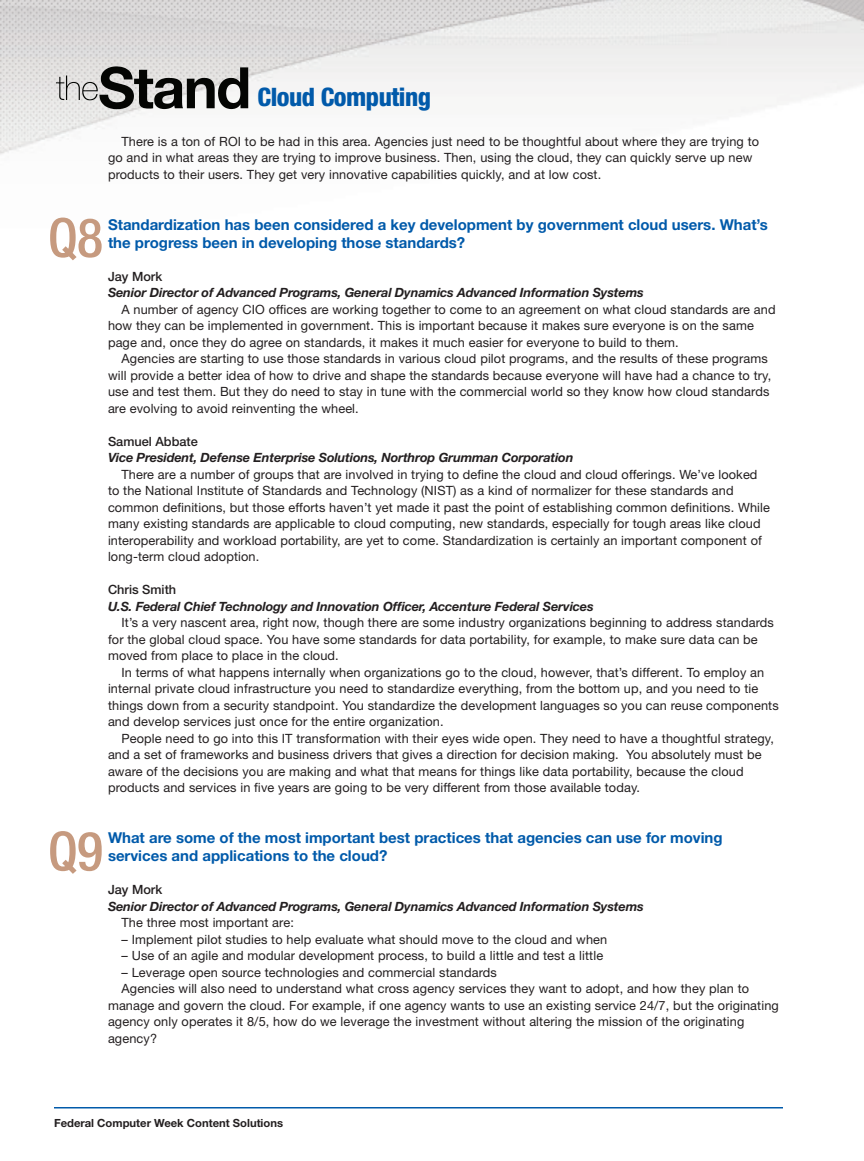
<style>
.page{position:relative;width:864px;height:1161px;background:#fff}
.page>*{position:absolute;margin:0;border:0;box-sizing:border-box;transform-origin:0 0}
.t1{font:500 condensed 54px "Helvetica Neue LT Std";color:#c69a7f}
.t2{font:800 condensed 25.5px "Helvetica Neue LT Std";letter-spacing:-.02em;color:#015aaa}
.Question{font:700 15px/18px "Helvetica Neue LT Std";color:#015aaa}
.Answer_Indent{font:12.75px/16.5px "Helvetica Neue LT Std";letter-spacing:.01em;color:#231f20}
.Answer_Indent-2{font:italic 700 12.75px "Helvetica Neue LT Std";letter-spacing:-.01em;color:#231f20}
.Answer_Indent-3{font:500 12.75px "Helvetica Neue LT Std";color:#231f20}
.Answer_Indent-4{font:700 11.25px "Helvetica Neue LT Std";color:#231f20}
</style>
<div class="page">
<img style="left:0;top:0;width:864px;height:155px">
<img style="left:99px;top:67px;width:31px;height:42px">
<img style="left:101px;top:66px;width:14px;height:23px">
<hr style="left:54px;top:1107px;width:729px;height:1px;background:#015aaa">
<p class="t2" style="left:258px;top:81px;width:175px">Cloud Computing</p>
<p class="Answer_Indent" style="left:108px;top:133px;width:653px;text-indent:14px">There is a ton of ROI to be had in this area. Agencies just need to be thoughtful about where they are trying to go and in what areas they are trying to improve business. Then, using the cloud, they can quickly serve up new products to their users. They get very innovative capabilities quickly, and at low cost.</p>
<p class="Question" style="left:108px;top:215px;width:661px">Standardization has been considered a key development by government cloud users. What’s the progress been in developing those standards?</p>
<p class="Answer_Indent-3" style="left:108px;top:268px;width:56px">Jay Mork</p>
<p class="Answer_Indent-2" style="left:108px;top:285px;width:537px">Senior Director of Advanced Programs, General Dynamics Advanced Information Systems</p>
<p class="Answer_Indent" style="left:108px;top:301px;width:669px;text-indent:14px">A number of agency CIO offices are working together to come to an agreement on what cloud standards are and how they can be implemented in government. This is important because it makes sure everyone is on the same page and, once they do agree on standards, it makes it much easier for everyone to build to them.</p>
<p class="Answer_Indent" style="left:108px;top:350px;width:665px;text-indent:14px">Agencies are starting to use those standards in various cloud pilot programs, and the results of these programs will provide a better idea of how to drive and shape the standards because everyone will have had a chance to try, use and test them. But they do need to stay in tune with the commercial world so they know how cloud standards are evolving to avoid reinventing the wheel.</p>
<p class="Answer_Indent-3" style="left:108px;top:433px;width:91px">Samuel Abbate</p>
<p class="Answer_Indent-2" style="left:108px;top:450px;width:467px">Vice President, Defense Enterprise Solutions, Northrop Grumman Corporation</p>
<p class="Answer_Indent" style="left:108px;top:466px;width:664px;text-indent:14px">There are a number of groups that are involved in trying to define the cloud and cloud offerings. We’ve looked to the National Institute of Standards and Technology (NIST) as a kind of normalizer for these standards and common definitions, but those efforts haven’t yet made it past the point of establishing common definitions. While many existing standards are applicable to cloud computing, new standards, especially for tough areas like cloud interoperability and workload portability, are yet to come. Standardization is certainly an important component of long-term cloud adoption.</p>
<p class="Answer_Indent-3" style="left:108px;top:582px;width:70px">Chris Smith</p>
<p class="Answer_Indent-2" style="left:108px;top:598px;width:487px">U.S. Federal Chief Technology and Innovation Officer, Accenture Federal Services</p>
<p class="Answer_Indent" style="left:108px;top:614px;width:667px;text-indent:14px">It’s a very nascent area, right now, though there are some industry organizations beginning to address standards for the global cloud space. You have some standards for data portability, for example, to make sure data can be moved from place to place in the cloud.</p>
<p class="Answer_Indent" style="left:108px;top:664px;width:672px;text-indent:14px">In terms of what happens internally when organizations go to the cloud, however, that’s different. To employ an internal private cloud infrastructure you need to standardize everything, from the bottom up, and you need to tie things down from a security standpoint. You standardize the development languages so you can reuse components and develop services just once for the entire organization.</p>
<p class="Answer_Indent" style="left:108px;top:730px;width:668px;text-indent:14px">People need to go into this IT transformation with their eyes wide open. They need to have a thoughtful strategy, and a set of frameworks and business drivers that gives a direction for decision making. You absolutely must be aware of the decisions you are making and what that means for things like data portability, because the cloud products and services in five years are going to be very different from those available today.</p>
<p class="Question" style="left:108px;top:828px;width:616px">What are some of the most important best practices that agencies can use for moving services and applications to the cloud?</p>
<p class="Answer_Indent-3" style="left:108px;top:882px;width:56px">Jay Mork</p>
<p class="Answer_Indent-2" style="left:108px;top:898px;width:537px">Senior Director of Advanced Programs, General Dynamics Advanced Information Systems</p>
<p class="Answer_Indent" style="left:122px;top:914px;width:174px">The three most important are:</p>
<p class="Answer_Indent" style="left:122px;top:931px;width:487px">– Implement pilot studies to help evaluate what should move to the cloud and when</p>
<p class="Answer_Indent" style="left:122px;top:947px;width:483px">– Use of an agile and modular development process, to build a little and test a little</p>
<p class="Answer_Indent" style="left:122px;top:964px;width:377px">– Leverage open source technologies and commercial standards</p>
<p class="Answer_Indent" style="left:108px;top:980px;width:672px;text-indent:14px">Agencies will also need to understand what cross agency services they want to adopt, and how they plan to manage and govern the cloud. For example, if one agency wants to use an existing service 24/7, but the originating agency only operates it 8/5, how do we leverage the investment without altering the mission of the originating agency?</p>
<p class="t1" style="left:48px;top:206px;width:57px">Q8</p>
<p class="t1" style="left:48px;top:819px;width:57px">Q9</p>
<p class="Answer_Indent-4" style="left:54px;top:1116px;width:231px">Federal Computer Week Content Solutions</p>
</div>
